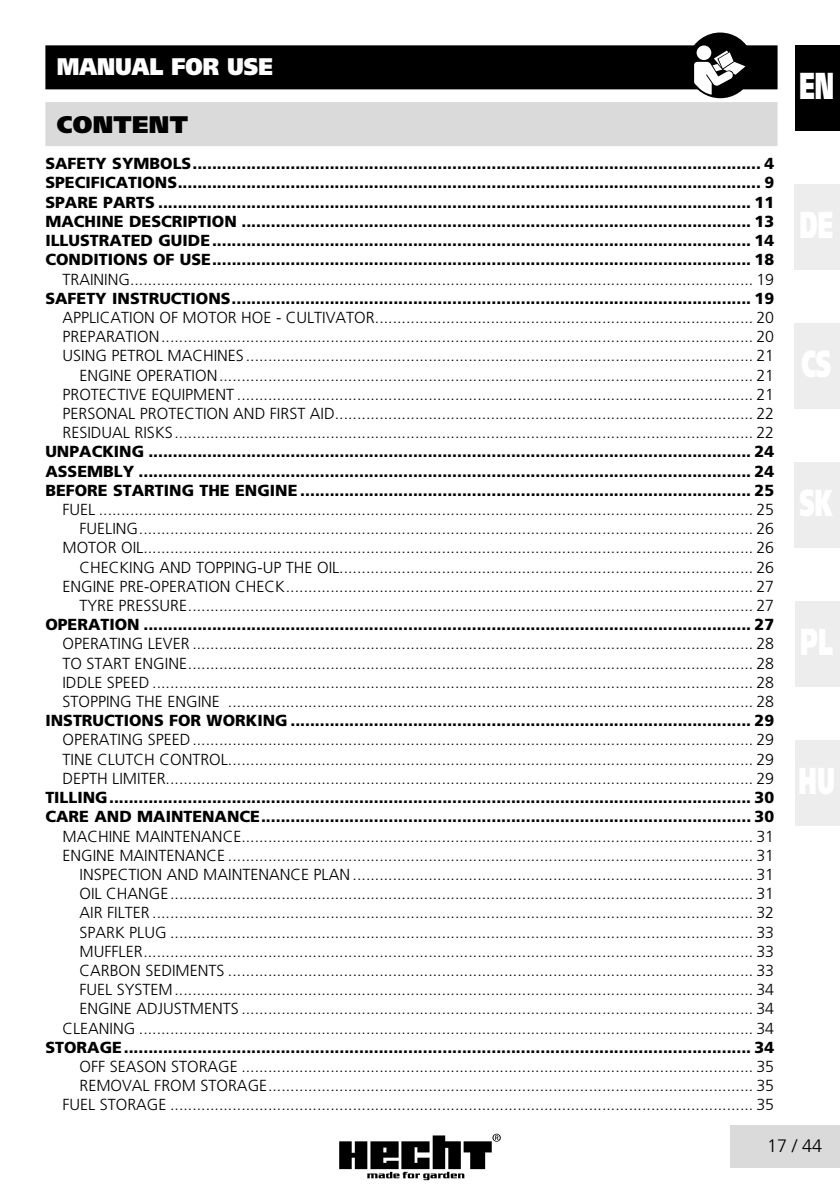
<style>
.page{position:relative;width:840px;height:1191px;background:#fff}
.page>*{position:absolute;margin:0;border:0;box-sizing:border-box;transform-origin:0 0}
.t1{font:900 37.4px "Frutiger CE Ultra";color:#fff;scale:.6 1}
.t2{font:900 24px "Frutiger CE Ultra";color:#fff;scale:.88 1}
.t3{font:900 24px "Frutiger CE Ultra";letter-spacing:.015em;color:#000}
.t4{font:300 18px "Frutiger CE";color:#000}
.t5{font:300 16px/19.2px "Frutiger CE";color:#000;text-align:right}
.t6{font:900 16px/19.2px "Frutiger CE";color:#000;text-align:justify}
</style>
<div class="page">
<svg style="left:339px;top:1133px;width:162px;height:48px"></svg>
<div style="left:730px;top:1125px;width:109px;height:43px;background:#dadada"></div>
<div style="left:794px;top:601px;width:45px;height:85px;background:#ededed"></div>
<div style="left:794px;top:462px;width:45px;height:85px;background:#ededed"></div>
<div style="left:794px;top:184px;width:45px;height:85px;background:#ededed"></div>
<div style="left:794px;top:45px;width:45px;height:85px;background:#000"></div>
<div style="left:794px;top:323px;width:45px;height:85px;background:#ededed"></div>
<div style="left:794px;top:740px;width:45px;height:85px;background:#ededed"></div>
<div style="left:45px;top:45px;width:732px;height:44px;background:#000"></div>
<div style="left:45px;top:102px;width:732px;height:44px;background:#dadada"></div>
<svg style="left:684px;top:32px;width:70px;height:67px"></svg>
<h2 class="t2" style="left:57px;top:54px;width:247px">MANUAL FOR USE</h2>
<h2 class="t3" style="left:57px;top:112px;width:132px">CONTENT</h2>
<p class="t6" style="left:45px;top:154px;width:730px">SAFETY SYMBOLS .................................................................................................................... 4<br>SPECIFICATIONS ....................................................................................................................... 9<br>SPARE PARTS ......................................................................................................................... 11<br>MACHINE DESCRIPTION ........................................................................................................ 13<br>ILLUSTRATED GUIDE .............................................................................................................. 14<br>CONDITIONS OF USE .............................................................................................................. 18</p>
<p class="t5" style="left:62px;top:270px;width:712px">TRAINING............................................................................................................................................ 19</p>
<p class="t6" style="left:45px;top:288px;width:729px">SAFETY INSTRUCTIONS .......................................................................................................... 19</p>
<p class="t5" style="left:62px;top:308px;width:712px">APPLICATION OF MOTOR HOE - CULTIVATOR ..................................................................................... 20<br>PREPARATION ..................................................................................................................................... 20<br>USING PETROL MACHINES .................................................................................................................. 21<br>ENGINE OPERATION ........................................................................................................................ 21<br>PROTECTIVE EQUIPMENT .................................................................................................................... 21<br>PERSONAL PROTECTION AND FIRST AID .............................................................................................. 22<br>RESIDUAL RISKS .................................................................................................................................. 22</p>
<p class="t6" style="left:45px;top:442px;width:729px">UNPACKING ........................................................................................................................... 24<br>ASSEMBLY ............................................................................................................................. 24<br>BEFORE STARTING THE ENGINE ............................................................................................ 25</p>
<p class="t5" style="left:62px;top:500px;width:712px">FUEL ................................................................................................................................................... 25<br>FUELING .......................................................................................................................................... 26<br>MOTOR OIL......................................................................................................................................... 26<br>CHECKING AND TOPPING-UP THE OIL............................................................................................. 26<br>ENGINE PRE-OPERATION CHECK ......................................................................................................... 27<br>TYRE PRESSURE ............................................................................................................................... 27</p>
<p class="t6" style="left:45px;top:615px;width:729px">OPERATION ............................................................................................................................ 27</p>
<p class="t5" style="left:62px;top:635px;width:712px;text-align:justify">OPERATING LEVER .............................................................................................................................. 28<br>TO START ENGINE ............................................................................................................................... 28<br>IDDLE SPEED ....................................................................................................................................... 28<br>STOPPING THE ENGINE ...................................................................................................................... 28</p>
<p class="t6" style="left:45px;top:711px;width:729px">INSTRUCTIONS FOR WORKING .............................................................................................. 29</p>
<p class="t5" style="left:62px;top:731px;width:712px;text-align:justify">OPERATING SPEED .............................................................................................................................. 29<br>TINE CLUTCH CONTROL ...................................................................................................................... 29<br>DEPTH LIMITER.................................................................................................................................... 29</p>
<p class="t6" style="left:45px;top:788px;width:729px">TILLING ................................................................................................................................... 30<br>CARE AND MAINTENANCE .................................................................................................... 30</p>
<p class="t5" style="left:62px;top:827px;width:712px">MACHINE MAINTENANCE................................................................................................................... 31<br>ENGINE MAINTENANCE ...................................................................................................................... 31<br>INSPECTION AND MAINTENANCE PLAN .......................................................................................... 31<br>OIL CHANGE ................................................................................................................................... 31<br>AIR FILTER ....................................................................................................................................... 32<br>SPARK PLUG ................................................................................................................................... 33<br>MUFFLER ......................................................................................................................................... 33<br>CARBON SEDIMENTS ...................................................................................................................... 33<br>FUEL SYSTEM .................................................................................................................................. 34<br>ENGINE ADJUSTMENTS ................................................................................................................... 34<br>CLEANING .......................................................................................................................................... 34</p>
<p class="t6" style="left:45px;top:1037px;width:729px">STORAGE ................................................................................................................................ 34</p>
<p class="t5" style="left:62px;top:1057px;width:712px">OFF SEASON STORAGE ................................................................................................................... 35<br>REMOVAL FROM STORAGE ............................................................................................................. 35<br>FUEL STORAGE ................................................................................................................................... 35</p>
<h1 class="t1" style="left:799px;top:64px;width:59px">EN</h1>
<p class="t4" style="left:766px;top:1136px;width:57px">17 / 44</p>
</div>
